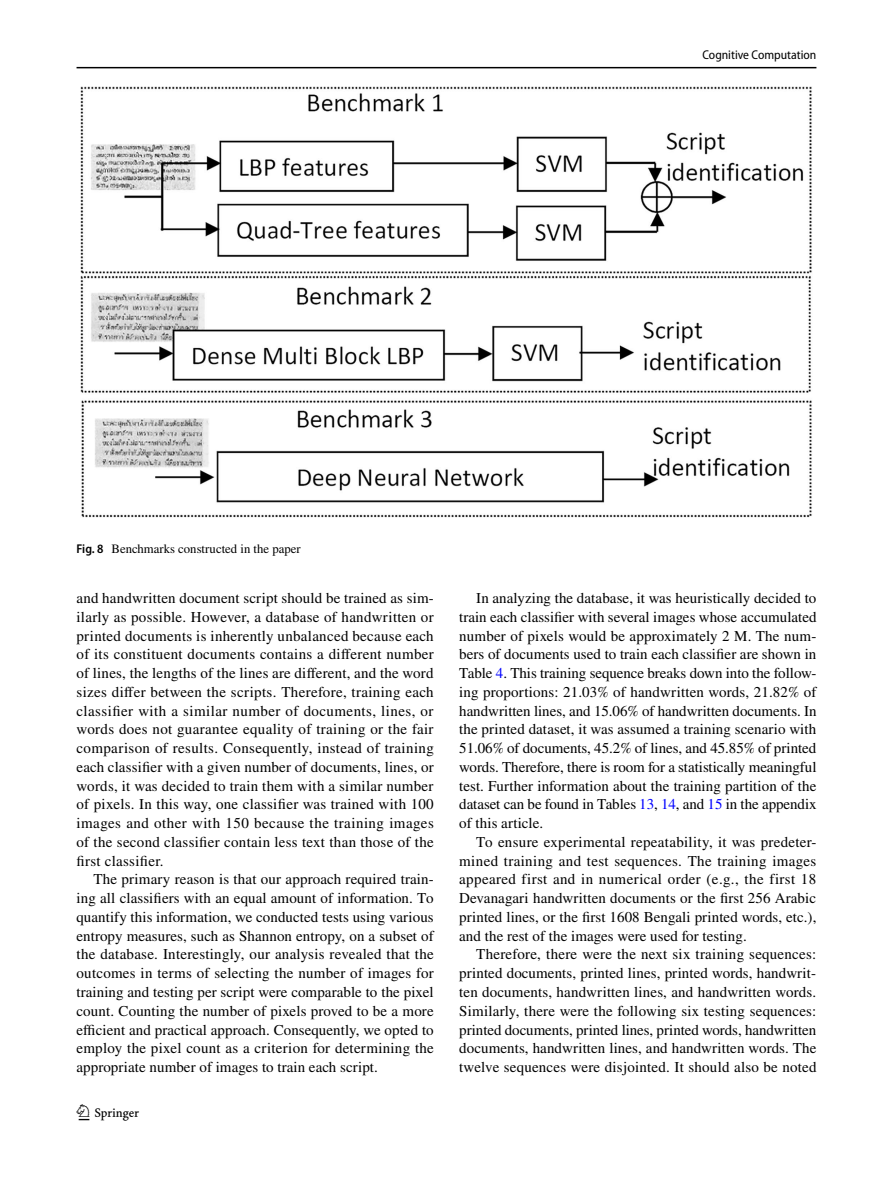
<style>
.page{position:relative;width:893px;height:1187px;background:#fff}
.page>*{position:absolute;margin:0;border:0;box-sizing:border-box;transform-origin:0 0}
.t1{font:22.5px "Springnew Regular 2";color:#000}
.t2{font:15px/18.8px "STIX";letter-spacing:.005em;color:#000;text-align:justify}
.t3{font:12.75px "STIX";color:#000}
.t4{font:semi-condensed 12.75px "Myriad Pro";color:#000}
.s1{font-family:"Myriad Pro";font-weight:600;font-stretch:semi-condensed}
.s2{color:#00f}
</style>
<div class="page">
<hr style="left:77px;top:67px;width:739px;height:1px;background:#000">
<img style="left:81px;top:87px;width:731px;height:430px">
<p class="t4" style="left:702px;top:48px;width:115px">Cognitive Computation</p>
<p class="t3" style="left:77px;top:539px;width:226px"><span class="s1">Fig. 8</span> Benchmarks constructed in the paper</p>
<p class="t2" style="left:77px;top:589px;width:359px">and handwritten document script should be trained as sim&shy;ilarly as possible. However, a database of handwritten or printed documents is inherently unbalanced because each of its constituent documents contains a different number of lines, the lengths of the lines are different, and the word sizes differ between the scripts. Therefore, training each classifier with a similar number of documents, lines, or words does not guarantee equality of training or the fair comparison of results. Consequently, instead of training each classifier with a given number of documents, lines, or words, it was decided to train them with a similar number of pixels. In this way, one classifier was trained with 100 images and other with 150 because the training images of the second classifier contain less text than those of the first classifier.</p>
<p class="t2" style="left:77px;top:871px;width:359px;text-indent:17px">The primary reason is that our approach required train&shy;ing all classifiers with an equal amount of information. To quantify this information, we conducted tests using various entropy measures, such as Shannon entropy, on a subset of the database. Interestingly, our analysis revealed that the outcomes in terms of selecting the number of images for training and testing per script were comparable to the pixel count. Counting the number of pixels proved to be a more efficient and practical approach. Consequently, we opted to employ the pixel count as a criterion for determining the appropriate number of images to train each script.</p>
<h1 class="t1" style="left:79px;top:1104px;width:62px">1 3</h1>
<p class="t2" style="left:459px;top:589px;width:359px;text-indent:17px">In analyzing the database, it was heuristically decided to train each classifier with several images whose accumulated number of pixels would be approximately 2 M. The num&shy;bers of documents used to train each classifier are shown in Table <span class="s2">4</span>. This training sequence breaks down into the follow&shy;ing proportions: 21.03% of handwritten words, 21.82% of handwritten lines, and 15.06% of handwritten documents. In the printed dataset, it was assumed a training scenario with 51.06% of documents, 45.2% of lines, and 45.85% of printed words. Therefore, there is room for a statistically meaningful test. Further information about the training partition of the dataset can be found in Tables <span class="s2">13</span>, <span class="s2">14</span>, and <span class="s2">15</span> in the appendix of this article.</p>
<p class="t2" style="left:459px;top:833px;width:359px;text-indent:17px">To ensure experimental repeatability, it was predeter&shy;mined training and test sequences. The training images appeared first and in numerical order (e.g., the first 18<br>Devanagari handwritten documents or the first 256 Arabic printed lines, or the first 1608 Bengali printed words, etc.), and the rest of the images were used for testing.</p>
<p class="t2" style="left:459px;top:946px;width:359px;text-indent:17px">Therefore, there were the next six training sequences: printed documents, printed lines, printed words, handwrit&shy;ten documents, handwritten lines, and handwritten words.<br>Similarly, there were the following six testing sequences: printed documents, printed lines, printed words, handwritten documents, handwritten lines, and handwritten words. The twelve sequences were disjointed. It should also be noted</p>
</div>
